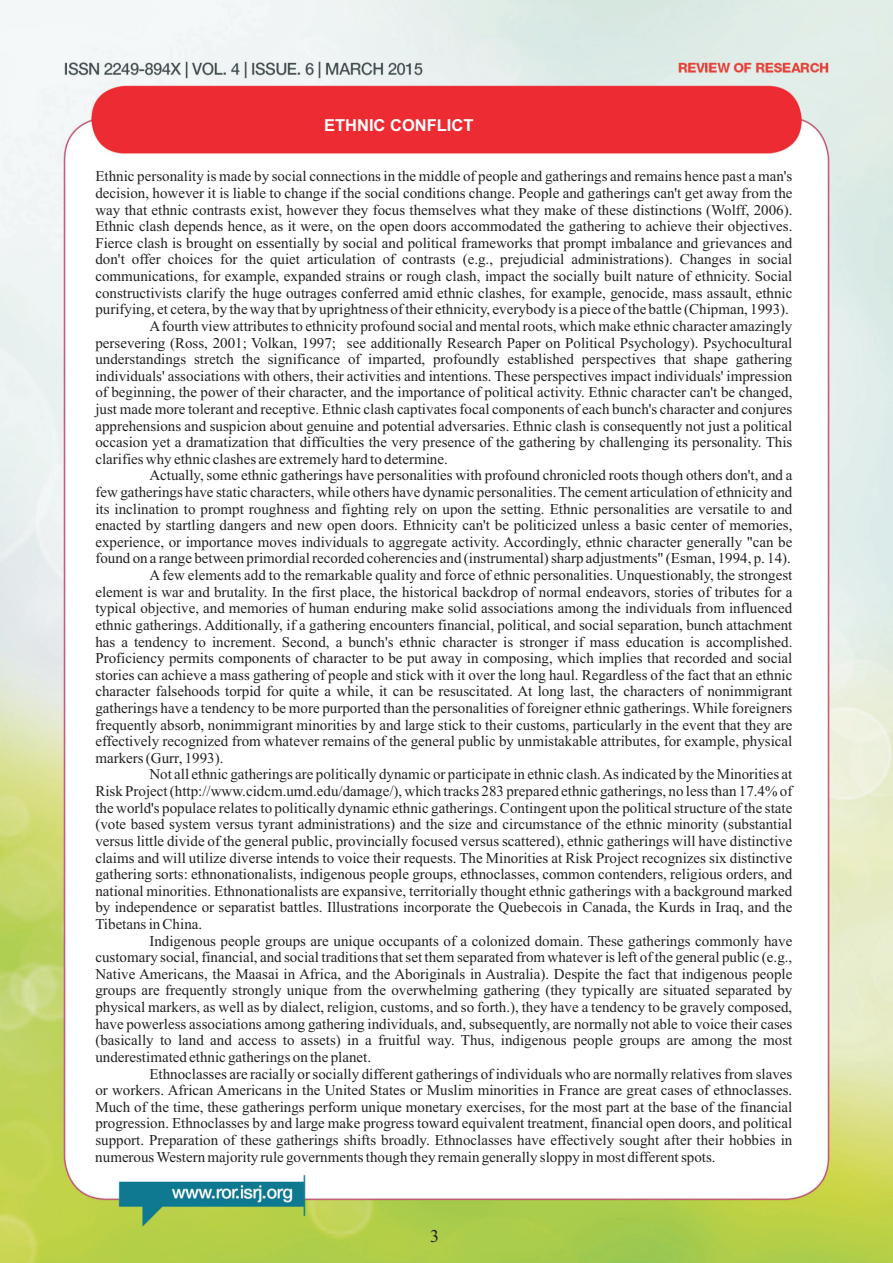
<style>
.page{position:relative;width:893px;height:1263px;background:#fff}
.page>*{position:absolute;margin:0;border:0;box-sizing:border-box;transform-origin:0 0}
.t1{font:18px "Times New Roman";color:#231f20}
.t2{font:700 16.5px "Arial";color:#fff}
.t3{font:15px "Times New Roman";color:#231f20}
</style>
<div class="page">
<img style="left:0;top:0;width:893px;height:1263px">
<p class="t2" style="left:324px;top:119px;width:151px">ETHNIC CONFLICT</p>
<p class="t3" style="left:95px;top:171px;width:698px">Ethnic personality is made by social connections in the middle of people and gatherings and remains hence past a man's</p>
<p class="t3" style="left:95px;top:188px;width:698px">decision, however it is liable to change if the social conditions change. People and gatherings can't get away from the</p>
<p class="t3" style="left:95px;top:204px;width:698px">way that ethnic contrasts exist, however they focus themselves what they make of these distinctions (Wolff, 2006).</p>
<p class="t3" style="left:95px;top:221px;width:698px">Ethnic clash depends hence, as it were, on the open doors accommodated the gathering to achieve their objectives.</p>
<p class="t3" style="left:95px;top:237px;width:698px">Fierce clash is brought on essentially by social and political frameworks that prompt imbalance and grievances and</p>
<p class="t3" style="left:95px;top:254px;width:698px">don't offer choices for the quiet articulation of contrasts (e.g., prejudicial administrations). Changes in social</p>
<p class="t3" style="left:95px;top:271px;width:698px">communications, for example, expanded strains or rough clash, impact the socially built nature of ethnicity. Social</p>
<p class="t3" style="left:95px;top:287px;width:698px">constructivists clarify the huge outrages conferred amid ethnic clashes, for example, genocide, mass assault, ethnic</p>
<p class="t3" style="left:95px;top:304px;width:695px">purifying, et cetera, by the way that by uprightness of their ethnicity, everybody is a piece of the battle (Chipman, 1993).</p>
<p class="t3" style="left:149px;top:320px;width:644px">Afourth view attributes to ethnicity profound social and mental roots, which make ethnic character amazingly</p>
<p class="t3" style="left:95px;top:337px;width:698px">persevering (Ross, 2001; Volkan, 1997; see additionally Research Paper on Political Psychology). Psychocultural</p>
<p class="t3" style="left:95px;top:354px;width:698px">understandings stretch the significance of imparted, profoundly established perspectives that shape gathering</p>
<p class="t3" style="left:95px;top:370px;width:698px">individuals' associations with others, their activities and intentions. These perspectives impact individuals' impression</p>
<p class="t3" style="left:95px;top:387px;width:698px">of beginning, the power of their character, and the importance of political activity. Ethnic character can't be changed,</p>
<p class="t3" style="left:95px;top:404px;width:698px">just made more tolerant and receptive. Ethnic clash captivates focal components of each bunch's character and conjures</p>
<p class="t3" style="left:95px;top:420px;width:698px">apprehensions and suspicion about genuine and potential adversaries. Ethnic clash is consequently not just a political</p>
<p class="t3" style="left:95px;top:437px;width:698px">occasion yet a dramatization that difficulties the very presence of the gathering by challenging its personality. This</p>
<p class="t3" style="left:95px;top:453px;width:354px">clarifies why ethnic clashes are extremely hard to determine.</p>
<p class="t3" style="left:149px;top:470px;width:644px">Actually, some ethnic gatherings have personalities with profound chronicled roots though others don't, and a</p>
<p class="t3" style="left:95px;top:487px;width:698px">few gatherings have static characters, while others have dynamic personalities. The cement articulation of ethnicity and</p>
<p class="t3" style="left:95px;top:503px;width:698px">its inclination to prompt roughness and fighting rely on upon the setting. Ethnic personalities are versatile to and</p>
<p class="t3" style="left:95px;top:520px;width:698px">enacted by startling dangers and new open doors. Ethnicity can't be politicized unless a basic center of memories,</p>
<p class="t3" style="left:95px;top:536px;width:698px">experience, or importance moves individuals to aggregate activity. Accordingly, ethnic character generally "can be</p>
<p class="t3" style="left:95px;top:553px;width:697px">found on a range between primordial recorded coherencies and (instrumental) sharp adjustments" (Esman, 1994, p. 14).</p>
<p class="t3" style="left:149px;top:570px;width:644px">A few elements add to the remarkable quality and force of ethnic personalities. Unquestionably, the strongest</p>
<p class="t3" style="left:95px;top:586px;width:698px">element is war and brutality. In the first place, the historical backdrop of normal endeavors, stories of tributes for a</p>
<p class="t3" style="left:95px;top:603px;width:698px">typical objective, and memories of human enduring make solid associations among the individuals from influenced</p>
<p class="t3" style="left:95px;top:619px;width:698px">ethnic gatherings. Additionally, if a gathering encounters financial, political, and social separation, bunch attachment</p>
<p class="t3" style="left:95px;top:636px;width:698px">has a tendency to increment. Second, a bunch's ethnic character is stronger if mass education is accomplished.</p>
<p class="t3" style="left:95px;top:653px;width:698px">Proficiency permits components of character to be put away in composing, which implies that recorded and social</p>
<p class="t3" style="left:95px;top:669px;width:698px">stories can achieve a mass gathering of people and stick with it over the long haul. Regardless of the fact that an ethnic</p>
<p class="t3" style="left:95px;top:686px;width:698px">character falsehoods torpid for quite a while, it can be resuscitated. At long last, the characters of nonimmigrant</p>
<p class="t3" style="left:95px;top:703px;width:698px">gatherings have a tendency to be more purported than the personalities of foreigner ethnic gatherings. While foreigners</p>
<p class="t3" style="left:95px;top:719px;width:698px">frequently absorb, nonimmigrant minorities by and large stick to their customs, particularly in the event that they are</p>
<p class="t3" style="left:95px;top:736px;width:698px">effectively recognized from whatever remains of the general public by unmistakable attributes, for example, physical</p>
<p class="t3" style="left:95px;top:752px;width:130px">markers (Gurr, 1993).</p>
<p class="t3" style="left:149px;top:769px;width:644px">Not all ethnic gatherings are politically dynamic or participate in ethnic clash. As indicated by the Minorities at</p>
<p class="t3" style="left:95px;top:786px;width:698px">Risk Project (http://www.cidcm.umd.edu/damage/), which tracks 283 prepared ethnic gatherings, no less than 17.4% of</p>
<p class="t3" style="left:95px;top:802px;width:698px">the world's populace relates to politically dynamic ethnic gatherings. Contingent upon the political structure of the state</p>
<p class="t3" style="left:95px;top:819px;width:698px">(vote based system versus tyrant administrations) and the size and circumstance of the ethnic minority (substantial</p>
<p class="t3" style="left:95px;top:835px;width:698px">versus little divide of the general public, provincially focused versus scattered), ethnic gatherings will have distinctive</p>
<p class="t3" style="left:95px;top:852px;width:698px">claims and will utilize diverse intends to voice their requests. The Minorities at Risk Project recognizes six distinctive</p>
<p class="t3" style="left:95px;top:869px;width:698px">gathering sorts: ethnonationalists, indigenous people groups, ethnoclasses, common contenders, religious orders, and</p>
<p class="t3" style="left:95px;top:885px;width:698px">national minorities. Ethnonationalists are expansive, territorially thought ethnic gatherings with a background marked</p>
<p class="t3" style="left:95px;top:902px;width:698px">by independence or separatist battles. Illustrations incorporate the Quebecois in Canada, the Kurds in Iraq, and the</p>
<p class="t3" style="left:95px;top:919px;width:108px">Tibetans in China.</p>
<p class="t3" style="left:149px;top:935px;width:644px">Indigenous people groups are unique occupants of a colonized domain. These gatherings commonly have</p>
<p class="t3" style="left:95px;top:952px;width:698px">customary social, financial, and social traditions that set them separated from whatever is left of the general public (e.g.,</p>
<p class="t3" style="left:95px;top:968px;width:698px">Native Americans, the Maasai in Africa, and the Aboriginals in Australia). Despite the fact that indigenous people</p>
<p class="t3" style="left:95px;top:985px;width:698px">groups are frequently strongly unique from the overwhelming gathering (they typically are situated separated by</p>
<p class="t3" style="left:95px;top:1002px;width:698px">physical markers, as well as by dialect, religion, customs, and so forth.), they have a tendency to be gravely composed,</p>
<p class="t3" style="left:95px;top:1018px;width:698px">have powerless associations among gathering individuals, and, subsequently, are normally not able to voice their cases</p>
<p class="t3" style="left:95px;top:1035px;width:698px">(basically to land and access to assets) in a fruitful way. Thus, indigenous people groups are among the most</p>
<p class="t3" style="left:95px;top:1051px;width:277px">underestimated ethnic gatherings on the planet.</p>
<p class="t3" style="left:149px;top:1068px;width:644px">Ethnoclasses are racially or socially different gatherings of individuals who are normally relatives from slaves</p>
<p class="t3" style="left:95px;top:1085px;width:698px">or workers. African Americans in the United States or Muslim minorities in France are great cases of ethnoclasses.</p>
<p class="t3" style="left:95px;top:1101px;width:698px">Much of the time, these gatherings perform unique monetary exercises, for the most part at the base of the financial</p>
<p class="t3" style="left:95px;top:1118px;width:698px">progression. Ethnoclasses by and large make progress toward equivalent treatment, financial open doors, and political</p>
<p class="t3" style="left:95px;top:1134px;width:698px">support. Preparation of these gatherings shifts broadly. Ethnoclasses have effectively sought after their hobbies in</p>
<p class="t3" style="left:95px;top:1151px;width:622px">numerous Western majority rule governments though they remain generally sloppy in most different spots.</p>
<p class="t1" style="left:430px;top:1229px;width:10px">3</p>
</div>
